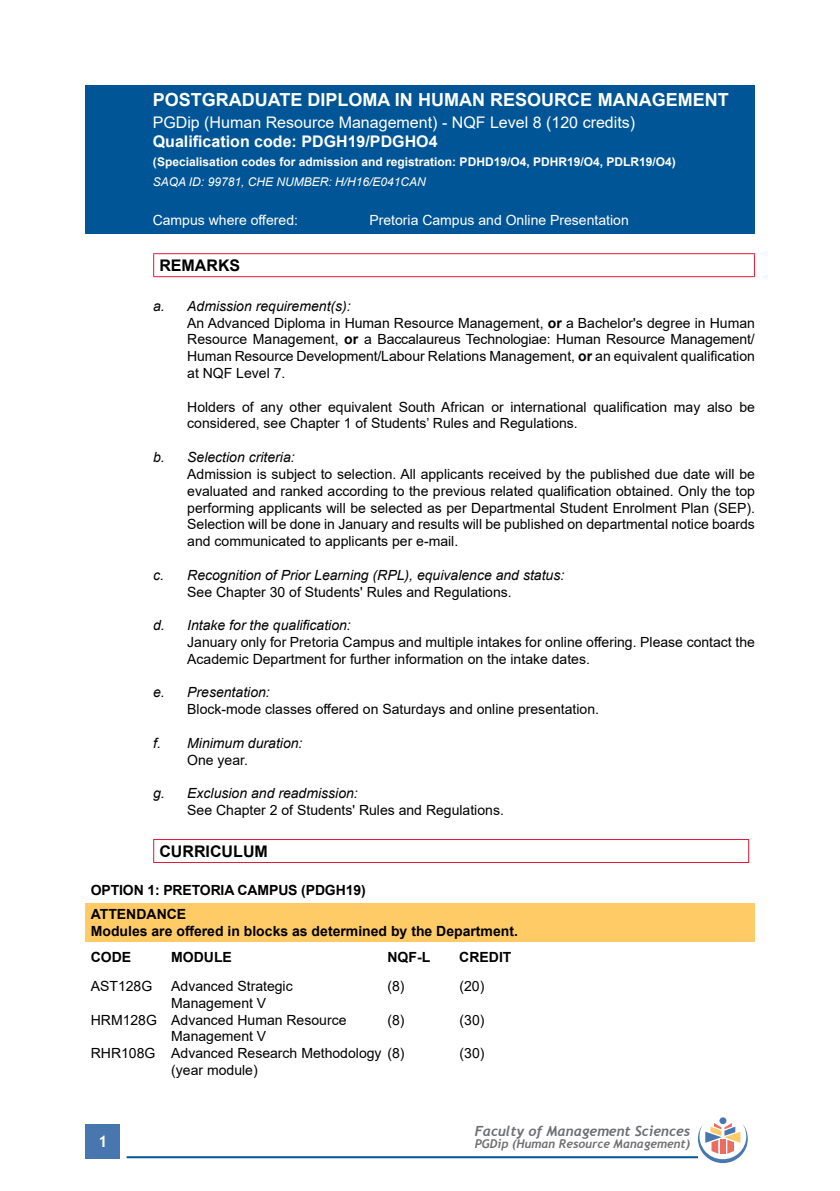
<style>
.page{position:relative;width:840px;height:1191px;background:#fff}
.page>*{position:absolute;margin:0;border:0;box-sizing:border-box;transform-origin:0 0}
.t1{font:700 18px "Arial";color:#fff}
.t2{font:16px "Arial";color:#fff}
.t3{font:700 16px "Arial";color:#fff}
.t4{font:700 16px "Arial";color:#000}
.t5{font:700 16px "Trebuchet MS";color:#fff}
.t6{font:14px/16.8px "Arial";color:#000}
.t7{font:italic 14px "Arial";color:#000}
.t8{font:700 14px/23.8px "Arial";color:#000}
.t9{font:14px "Arial";color:#fff}
.t10{font:italic 700 14px "Trebuchet";color:#6d6e71}
.t11{font:700 12px "Arial";color:#fff}
.t12{font:italic 12px "Arial";color:#fff}
.t13{font:italic 700 12px "Trebuchet";color:#6d6e71}
.s1{font-style:italic}
.s2{font-weight:700}
</style>
<div class="page">
<div style="left:86px;top:1124px;width:34px;height:34px;background:#4777ae"></div>
<hr style="left:126px;top:1156px;width:571px;height:2px;background:#005596">
<div style="left:719px;top:1117px;width:7px;height:7px;background:#4777ae;border-radius:50%"></div>
<svg style="left:697px;top:1123px;width:50px;height:40px"></svg>
<div style="left:85px;top:85px;width:669px;height:148px;background:#005596"></div>
<hr style="left:153px;top:253px;width:601px;height:1px;background:#e31837">
<svg style="left:153px;top:254px;width:1px;height:22px"></svg>
<svg style="left:753px;top:254px;width:1px;height:22px"></svg>
<hr style="left:153px;top:276px;width:601px;height:1px;background:#e31837">
<hr style="left:153px;top:839px;width:595px;height:1px;background:#e31837">
<svg style="left:153px;top:840px;width:1px;height:22px"></svg>
<hr style="left:153px;top:862px;width:595px;height:1px;background:#e31837">
<div style="left:85px;top:903px;width:669px;height:38px;background:#ffcb66"></div>
<p class="t1" style="left:153px;top:87px;width:577px">POSTGRADUATE DIPLOMA IN HUMAN RESOURCE MANAGEMENT</p>
<p class="t2" style="left:153px;top:111px;width:483px">PGDip (Human Resource Management) - NQF Level 8 (120 credits)</p>
<p class="t3" style="left:153px;top:130px;width:286px">Qualification code: PDGH19/PDGHO4</p>
<p class="t11" style="left:153px;top:154px;width:524px">(Specialisation codes for admission and registration: PDHD19/O4, PDHR19/O4, PDLR19/O4)</p>
<p class="t12" style="left:153px;top:174px;width:274px">SAQA ID: 99781, CHE NUMBER: H/H16/E041CAN</p>
<p class="t9" style="left:153px;top:211px;width:147px">Campus where offered:</p>
<p class="t9" style="left:369px;top:211px;width:261px">Pretoria Campus and Online Presentation</p>
<p class="t4" style="left:159px;top:254px;width:82px">REMARKS</p>
<p class="t6" style="left:187px;top:297px;width:569px;text-indent:-34px"><span class="s1">a. Admission requirement(s):<br></span>An Advanced Diploma in Human Resource Management, <span class="s2">or</span> a Bachelor's degree in Human Resource Management, <span class="s2">or</span> a Baccalaureus Technologiae: Human Resource Management/ Human Resource Development/Labour Relations Management, <span class="s2">or</span> an equivalent qualification at NQF Level 7.</p>
<p class="t6" style="left:187px;top:398px;width:569px">Holders of any other equivalent South African or international qualification may also be considered, see Chapter 1 of Students’ Rules and Regulations.</p>
<p class="t7" style="left:153px;top:448px;width:143px">b. Selection criteria:</p>
<p class="t6" style="left:187px;top:465px;width:569px;text-align:justify">Admission is subject to selection. All applicants received by the published due date will be evaluated and ranked according to the previous related qualification obtained. Only the top performing applicants will be selected as per Departmental Student Enrolment Plan (SEP).<br>Selection will be done in January and results will be published on departmental notice boards and communicated to applicants per e-mail.</p>
<p class="t7" style="left:153px;top:566px;width:412px">c. Recognition of Prior Learning (RPL), equivalence and status:</p>
<p class="t6" style="left:187px;top:583px;width:326px">See Chapter 30 of Students' Rules and Regulations.</p>
<p class="t7" style="left:153px;top:616px;width:199px">d. Intake for the qualification:</p>
<p class="t6" style="left:187px;top:633px;width:569px">January only for Pretoria Campus and multiple intakes for online offering. Please contact the<br>Academic Department for further information on the intake dates.</p>
<p class="t7" style="left:153px;top:683px;width:118px">e. Presentation:</p>
<p class="t6" style="left:187px;top:701px;width:413px">Block-mode classes offered on Saturdays and online presentation.</p>
<p class="t7" style="left:153px;top:734px;width:151px">f. Minimum duration:</p>
<p class="t6" style="left:187px;top:751px;width:62px">One year.</p>
<p class="t7" style="left:153px;top:784px;width:206px">g. Exclusion and readmission:</p>
<p class="t6" style="left:187px;top:801px;width:318px">See Chapter 2 of Students' Rules and Regulations.</p>
<p class="t4" style="left:159px;top:840px;width:110px">CURRICULUM</p>
<p class="t8" style="left:91px;top:878px;width:276px">OPTION 1: PRETORIA CAMPUS (PDGH19)<br>ATTENDANCE</p>
<p class="t8" style="left:91px;top:917px;width:428px;line-height:26.4px">Modules are offered in blocks as determined by the Department.<br>CODE</p>
<p class="t8" style="left:171px;top:945px;width:62px">MODULE</p>
<p class="t8" style="left:387px;top:945px;width:44px">NQF-L</p>
<p class="t8" style="left:459px;top:945px;width:54px">CREDIT</p>
<p class="t6" style="left:91px;top:977px;width:63px">AST128G</p>
<p class="t6" style="left:171px;top:977px;width:123px">Advanced Strategic</p>
<p class="t6" style="left:387px;top:977px;width:19px">(8)</p>
<p class="t6" style="left:459px;top:977px;width:26px">(20)</p>
<p class="t6" style="left:91px;top:994px;width:257px;text-align:center">Management V<br>HRM128G Advanced Human Resource</p>
<p class="t6" style="left:387px;top:1011px;width:19px">(8)</p>
<p class="t6" style="left:459px;top:1011px;width:26px">(30)</p>
<p class="t6" style="left:91px;top:1028px;width:315px;text-indent:80px">Management V<br>RHR108G Advanced Research Methodology (8)</p>
<p class="t6" style="left:459px;top:1044px;width:26px">(30)</p>
<p class="t5" style="left:98px;top:1131px;width:11px">1</p>
<p class="t6" style="left:171px;top:1061px;width:88px">(year module)</p>
<p class="t10" style="left:474px;top:1121px;width:217px">Faculty of Management Sciences</p>
<p class="t13" style="left:474px;top:1135px;width:217px">PGDip (Human Resource Management)</p>
</div>
